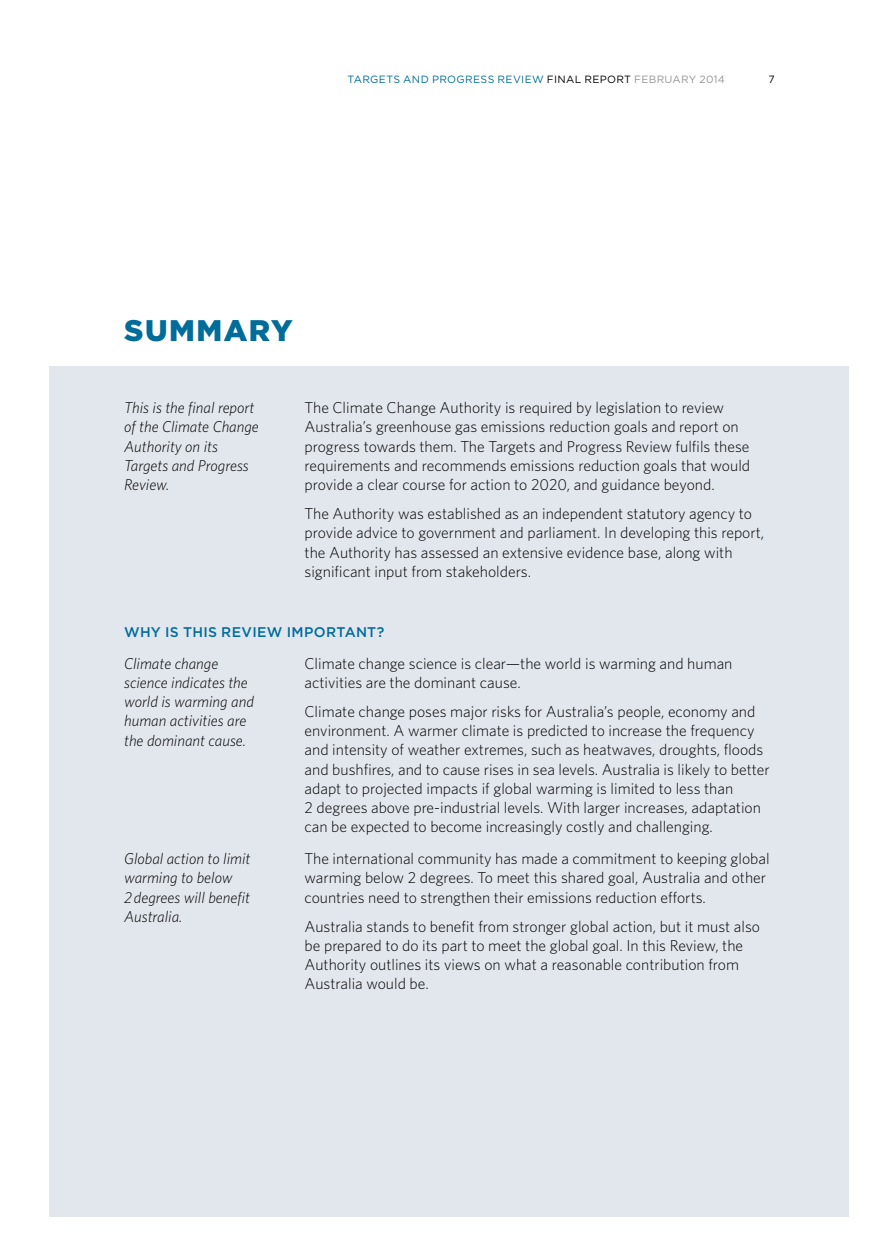
<style>
.page{position:relative;width:874px;height:1241px;background:#fff}
.page>*{position:absolute;margin:0;border:0;box-sizing:border-box;transform-origin:0 0}
.t1{font:900 29.75px "Gotham";color:#006c99}
.t2{font:300 15.75px/19.2px "Whitney";color:#000}
.t3{font:italic 300 15.75px/19.2px "Whitney";color:#000}
.t4{font:500 14px "Gotham";letter-spacing:.025em;color:#006c99}
.t5{font:10.5px "Gotham";letter-spacing:.035em;color:#006c99}
.t6{font:10.5px "Gotham";letter-spacing:.025em;color:#939598}
.t7{font:10.5px "Gotham";color:#000}
.s1{color:#000}
</style>
<div class="page">
<div style="left:50px;top:366px;width:798px;height:849px;background:#e2e7ee"></div>
<p class="t5" style="left:347px;top:74px;width:246px">TARGETS AND PROGRESS REVIEW <span class="s1">FINAL REPORT</span></p>
<p class="t6" style="left:634px;top:74px;width:92px">FEBRUARY 2014</p>
<p class="t7" style="left:768px;top:74px;width:8px">7</p>
<h1 class="t1" style="left:124px;top:313px;width:170px">SUMMARY</h1>
<p class="t3" style="left:124px;top:397px;width:136px">This is the final report of the Climate Change<br>Authority on its<br>Targets and Progress<br>Review.</p>
<p class="t2" style="left:304px;top:397px;width:447px">The Climate Change Authority is required by legislation to review Australia’s greenhouse gas emissions reduction goals and report on progress towards them. The Targets and Progress Review fulfils these requirements and recommends emissions reduction goals that would provide a clear course for action to 2020, and guidance beyond.</p>
<p class="t2" style="left:304px;top:503px;width:461px">The Authority was established as an independent statutory agency to provide advice to government and parliament. In developing this report, the Authority has assessed an extensive evidence base, along with significant input from stakeholders.</p>
<p class="t4" style="left:124px;top:623px;width:173px">WHY IS THIS REVIEW IMPO</p>
<p class="t4" style="left:326px;top:623px;width:60px">RTANT?</p>
<p class="t3" style="left:124px;top:653px;width:131px">Climate change science indicates the world is warming and human activities are the dominant cause.</p>
<p class="t2" style="left:304px;top:653px;width:429px">Climate change science is clear—the world is warming and human activities are the dominant cause.</p>
<p class="t2" style="left:304px;top:701px;width:466px">Climate change poses major risks for Australia’s people, economy and environment. A warmer climate is predicted to increase the frequency and intensity of weather extremes, such as heatwaves, droughts, floods and bushfires, and to cause rises in sea levels. Australia is likely to better adapt to projected impacts if global warming is limited to less than<br>2 degrees above pre-industrial levels. With larger increases, adaptation can be expected to become increasingly costly and challenging.</p>
<p class="t3" style="left:124px;top:848px;width:128px">Global action to limit warming to below<br>2 degrees will benefit<br>Australia.</p>
<p class="t2" style="left:304px;top:848px;width:466px">The international community has made a commitment to keeping global warming below 2 degrees. To meet this shared goal, Australia and other countries need to strengthen their emissions reduction efforts.</p>
<p class="t2" style="left:304px;top:915px;width:457px">Australia stands to benefit from stronger global action, but it must also be prepared to do its part to meet the global goal. In this Review, the Authority outlines its views on what a reasonable contribution from Australia would be.</p>
</div>
